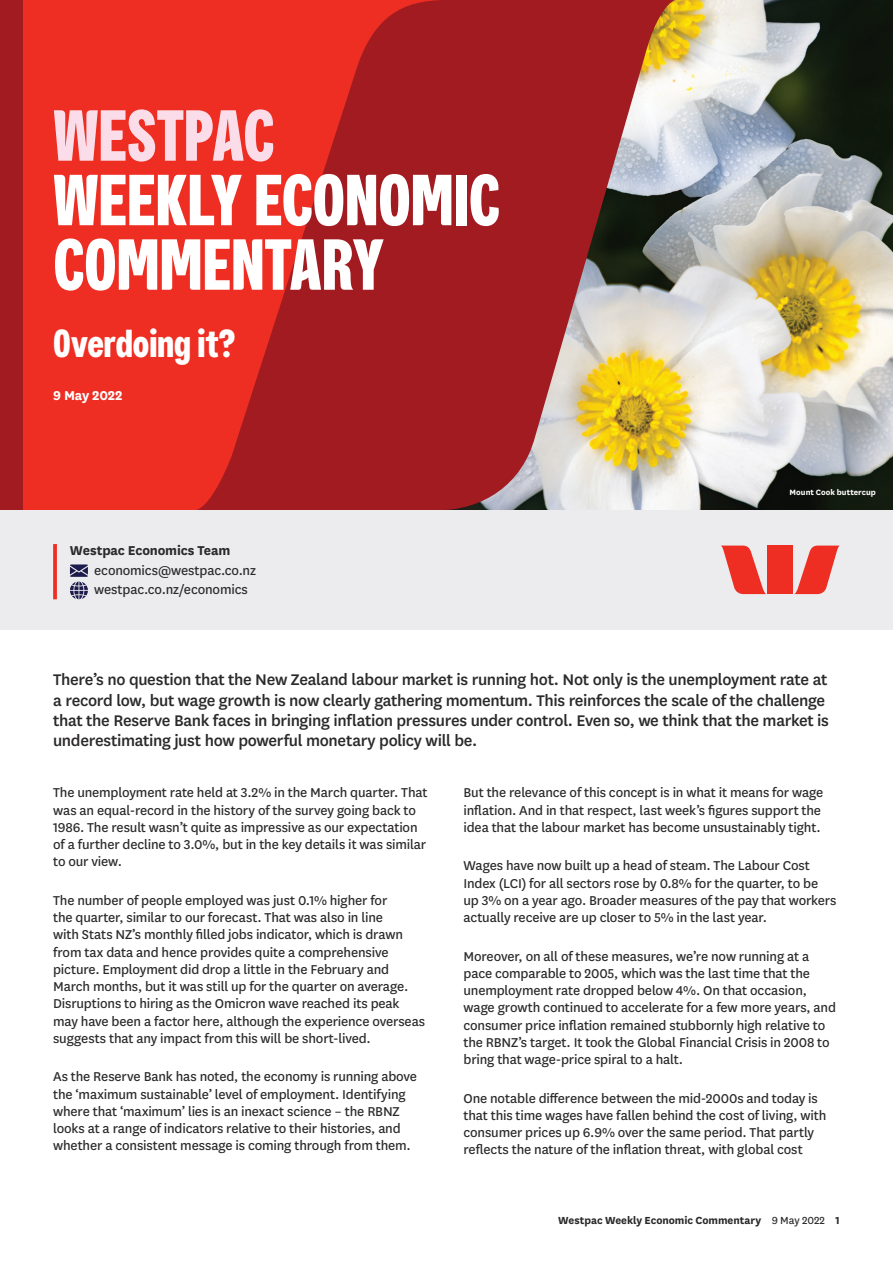
<style>
.page{position:relative;width:893px;height:1263px;background:#fff}
.page>*{position:absolute;margin:0;border:0;box-sizing:border-box;transform-origin:0 0}
.t1{font:700 72px/64.5px "Westpac";letter-spacing:-.005em;color:#fff}
.t2{font:700 72px "Westpac";letter-spacing:-.005em;color:#fbdde9}
.t3{font:700 39px "Westpac";color:#fff}
.t4{font:500 18px/20.2px "National LF";letter-spacing:-.02em;color:#2b292a}
.t5{font:15px/17.2px "National LF";letter-spacing:-.01em;color:#2b292a}
.t6{font:700 15px "National LF";letter-spacing:-.01em;color:#2b292a}
.t7{font:700 15px "National LF";letter-spacing:-.01em;color:#fff}
.t8{font:700 12px "National LF";letter-spacing:-.005em;color:#2b292a}
.t9{font:700 9px "National LF";letter-spacing:.005em;color:#fff}
.s1{font-weight:400}
</style>
<div class="page">
<img style="left:675px;top:0;width:218px;height:510px">
<div style="left:22px;top:0;width:173px;height:510px;background:#ee2e22"></div>
<svg style="left:195px;top:0;width:480px;height:510px;fill:#a21b20"></svg>
<div style="left:0;top:0;width:22px;height:510px;background:#a21b20"></div>
<div style="left:0;top:510px;width:893px;height:119px;background:#ececee"></div>
<svg style="left:721px;top:546px;width:45px;height:48px"></svg>
<svg style="left:794px;top:546px;width:45px;height:48px"></svg>
<div style="left:768px;top:546px;width:25px;height:48px;background:#ee2e22"></div>
<svg style="left:53px;top:544px;width:4px;height:55px"></svg>
<svg style="left:70px;top:564px;width:18px;height:35px"></svg>
<h1 class="t2" style="left:53px;top:92px;width:223px">WESTPAC</h1>
<h1 class="t1" style="left:53px;top:167px;width:449px">WEEKLY ECONOMIC<br>COMMENTARY</h1>
<h2 class="t3" style="left:53px;top:320px;width:184px">Overdoing it?</h2>
<p class="t7" style="left:53px;top:385px;width:71px">9 May 2022</p>
<p class="t6" style="left:70px;top:540px;width:162px">Westpac Economics Team</p>
<p class="t5" style="left:94px;top:559px;width:163px;line-height:19.5px">economics@westpac.co.nz westpac.co.nz/economics</p>
<p class="t9" style="left:790px;top:486px;width:88px">Mount Cook buttercup</p>
<p class="t4" style="left:53px;top:669px;width:777px">There’s no question that the New Zealand labour market is running hot. Not only is the unemployment rate at a record low, but wage growth is now clearly gathering momentum. This reinforces the scale of the challenge that the Reserve Bank faces in bringing inflation pressures under control. Even so, we think that the market is underestimating just how powerful monetary policy will be.</p>
<p class="t5" style="left:53px;top:783px;width:376px">The unemployment rate held at 3.2% in the March quarter. That was an equal-record in the history of the survey going back to 1986. The result wasn’t quite as impressive as our expectation of a further decline to 3.0%, but in the key details it was similar to our view.</p>
<p class="t5" style="left:53px;top:891px;width:374px">The number of people employed was just 0.1% higher for<br>the quarter, similar to our forecast. That was also in line<br>with Stats NZ’s monthly filled jobs indicator, which is drawn from tax data and hence provides quite a comprehensive picture. Employment did drop a little in the February and March months, but it was still up for the quarter on average.<br>Disruptions to hiring as the Omicron wave reached its peak may have been a factor here, although the experience overseas suggests that any impact from this will be short-lived.</p>
<p class="t5" style="left:53px;top:1067px;width:365px">As the Reserve Bank has noted, the economy is running above the ‘maximum sustainable’ level of employment. Identifying where that ‘maximum’ lies is an inexact science – the RBNZ looks at a range of indicators relative to their histories, and whether a consistent message is coming through from them.</p>
<p class="t5" style="left:463px;top:783px;width:361px">But the relevance of this concept is in what it means for wage inflation. And in that respect, last week’s figures support the idea that the labour market has become unsustainably tight.</p>
<p class="t5" style="left:463px;top:856px;width:374px">Wages have now built up a head of steam. The Labour Cost Index (LCI) for all sectors rose by 0.8% for the quarter, to be up 3% on a year ago. Broader measures of the pay that workers actually receive are up closer to 5% in the last year.</p>
<p class="t5" style="left:463px;top:947px;width:374px">Moreover, on all of these measures, we’re now running at a pace comparable to 2005, which was the last time that the unemployment rate dropped below 4%. On that occasion, wage growth continued to accelerate for a few more years, and consumer price inflation remained stubbornly high relative to the RBNZ’s target. It took the Global Financial Crisis in 2008 to bring that wage-price spiral to a halt.</p>
<p class="t5" style="left:463px;top:1089px;width:364px">One notable difference between the mid-2000s and today is that this time wages have fallen behind the cost of living, with consumer prices up 6.9% over the same period. That partly reflects the nature of the inflation threat, with global cost</p>
<p class="t8" style="left:558px;top:1212px;width:283px">Westpac Weekly Economic Commentary <span class="s1">9 May 2022</span> 1</p>
</div>
